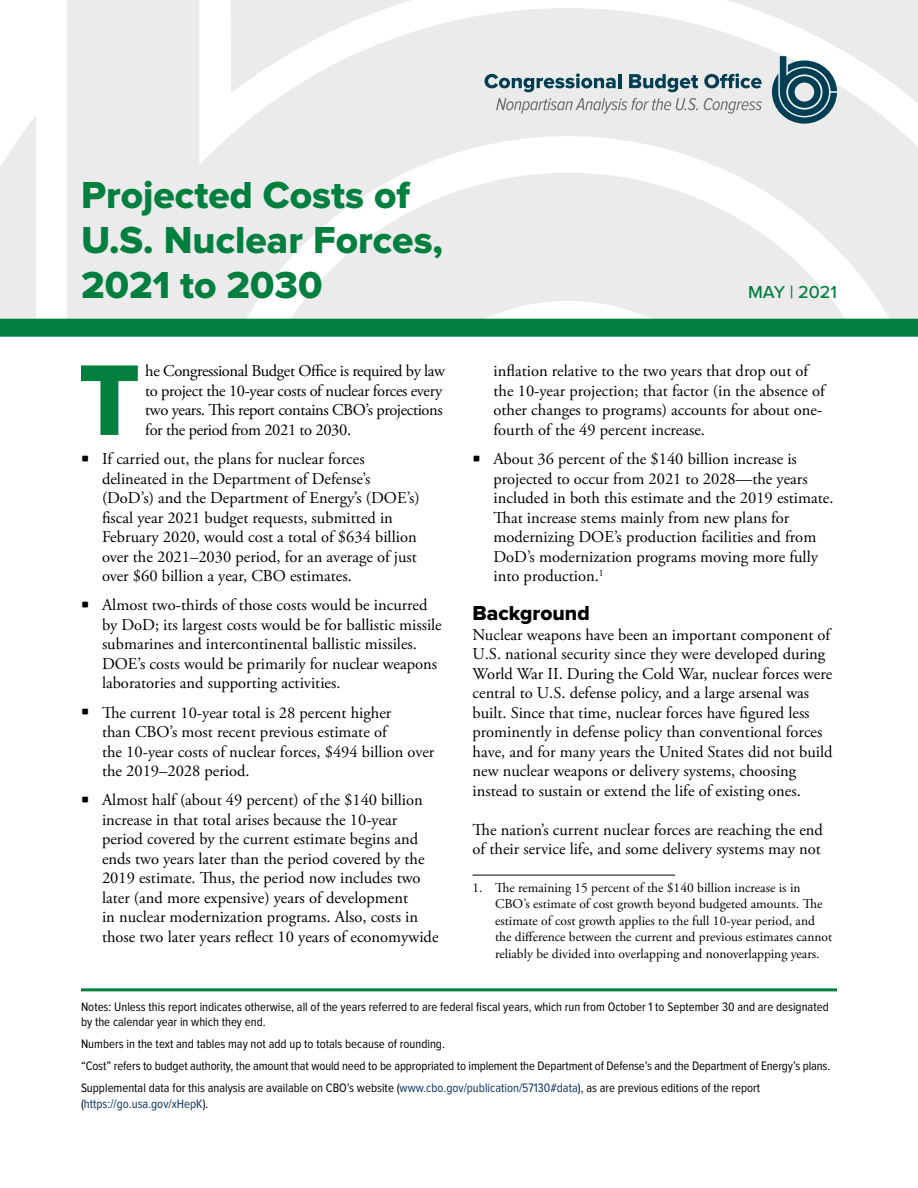
<style>
.page{position:relative;width:918px;height:1188px;background:#fff}
.page>*{position:absolute;margin:0;border:0;box-sizing:border-box;transform-origin:0 0}
.t1{font:104.25px "Proxima Nova Extrabld";color:#007f3e}
.t2{font:39px/45px "Proxima Nova Extrabld";color:#007f3e}
.t3{font:21px "Proxima Nova Extrabld";color:#000}
.t4{font:500 18px "Proxima Nova";color:#007f3e}
.t5{font:16.5px/19.5px "Adobe Garamond Pro";color:#000}
.t6{font:16.5px/19.5px "Adobe Garamond Pro";letter-spacing:-.025em;color:#000}
.t7{font:13.5px/16.5px "Adobe Garamond Pro";color:#000}
.t8{font:12.75px/22px "Proxima Nova Cond";color:#000}
.t9{font:12.75px "Proxima Nova Cond";color:#093565}
.s1{font-family:"Agency FB";font-size:19.5px}
.s2{color:#093565}
.s3{color:#000}
</style>
<div class="page">
<svg style="left:0;top:0;width:918px;height:319px;fill:#ebebec"></svg>
<svg style="left:772px;top:56px;width:65px;height:68px;background:#658995"></svg>
<svg style="left:484px;top:73px;width:132px;height:19px;background:#98aeb6"></svg>
<hr style="left:618px;top:74px;width:3px;height:14px;background:#003e53">
<svg style="left:629px;top:74px;width:69px;height:18px"></svg>
<svg style="left:704px;top:73px;width:58px;height:15px"></svg>
<svg style="left:496px;top:98px;width:202px;height:16px;background:#cfcfd1"></svg>
<svg style="left:704px;top:98px;width:58px;height:16px"></svg>
<hr style="left:81px;top:988px;width:756px;height:3px;background:#007f3e">
<div style="left:0;top:319px;width:918px;height:18px;background:#007f3e"></div>
<hr style="left:473px;top:875px;width:202px;height:1px;background:#000">
<h2 class="t2" style="left:81px;top:175px;width:363px">Projected Costs of<br>U.S. Nuclear Forces,<br>2021 to 2030</h2>
<h1 class="t1" style="left:79px;top:340px;width:63px">T</h1>
<p class="t6" style="left:145px;top:362px;width:301px">he Congressional Budget Office is required by law to project the 10-year costs of nuclear forces every two years. This report contains CBO’s projections for the period from 2021 to 2030.</p>
<p class="t5" style="left:102px;top:450px;width:319px;text-indent:-21px"><span class="s1">•</span> If carried out, the plans for nuclear forces delineated in the Department of Defense’s (DoD’s) and the Department of Energy’s (DOE’s) fiscal year 2021 budget requests, submitted in February 2020, would cost a total of $634 billion over the 2021–2030 period, for an average of just over $60 billion a year, CBO estimates.</p>
<p class="t5" style="left:102px;top:596px;width:341px;text-indent:-21px"><span class="s1">•</span> Almost two-thirds of those costs would be incurred by DoD; its largest costs would be for ballistic missile submarines and intercontinental ballistic missiles.<br>DOE’s costs would be primarily for nuclear weapons laboratories and supporting activities.</p>
<p class="t5" style="left:102px;top:703px;width:334px;text-indent:-21px"><span class="s1">•</span> The current 10-year total is 28 percent higher<br>than CBO’s most recent previous estimate of<br>the 10-year costs of nuclear forces, $494 billion over the 2019–2028 period.</p>
<p class="t5" style="left:102px;top:791px;width:338px;text-indent:-21px"><span class="s1">•</span> Almost half (about 49 percent) of the $140 billion increase in that total arises because the 10-year period covered by the current estimate begins and ends two years later than the period covered by the 2019 estimate. Thus, the period now includes two later (and more expensive) years of development<br>in nuclear modernization programs. Also, costs in those two later years reflect 10 years of economywide</p>
<p class="t4" style="left:748px;top:282px;width:90px">MAY | 2021</p>
<p class="t5" style="left:494px;top:362px;width:333px">inflation relative to the two years that drop out of the 10-year projection; that factor (in the absence of other changes to programs) accounts for about one&shy;fourth of the 49 percent increase.</p>
<p class="t5" style="left:494px;top:450px;width:342px;text-indent:-21px"><span class="s1">•</span> About 36 percent of the $140 billion increase is projected to occur from 2021 to 2028—the years included in both this estimate and the 2019 estimate.<br>That increase stems mainly from new plans for modernizing DOE’s production facilities and from DoD’s modernization programs moving more fully into production.<sup>1</sup></p>
<p class="t3" style="left:473px;top:601px;width:119px">Background</p>
<p class="t5" style="left:473px;top:625px;width:362px">Nuclear weapons have been an important component of U.S. national security since they were developed during World War II. During the Cold War, nuclear forces were central to U.S. defense policy, and a large arsenal was built. Since that time, nuclear forces have figured less prominently in defense policy than conventional forces have, and for many years the United States did not build new nuclear weapons or delivery systems, choosing instead to sustain or extend the life of existing ones.</p>
<p class="t5" style="left:473px;top:820px;width:352px">The nation’s current nuclear forces are reaching the end of their service life, and some delivery systems may not</p>
<p class="t7" style="left:495px;top:880px;width:339px;text-indent:-23px">1. The remaining 15 percent of the $140 billion increase is in CBO’s estimate of cost growth beyond budgeted amounts. The estimate of cost growth applies to the full 10-year period, and the difference between the current and previous estimates cannot reliably be divided into overlapping and nonoverlapping years.</p>
<p class="t8" style="left:81px;top:1000px;width:749px;line-height:15.3px">Notes: Unless this report indicates otherwise, all of the years referred to are federal fiscal years, which run from October 1 to September 30 and are designated by the calendar year in which they end.</p>
<p class="t8" style="left:81px;top:1033px;width:751px">Numbers in the text and tables may not add up to totals because of rounding.<br>“Cost” refers to budget authority, the amount that would need to be appropriated to implement the Department of Defense’s and the Department of Energy’s plans.<br>Supplemental data for this analysis are available on CBO’s website (<span class="s2">www.cbo.gov/publication/57130#data</span>), as are previous editions of the report</p>
<p class="t9" style="left:81px;top:1096px;width:129px"><span class="s3">(</span>https://go.usa.gov/xHepK<span class="s3">).</span></p>
</div>
